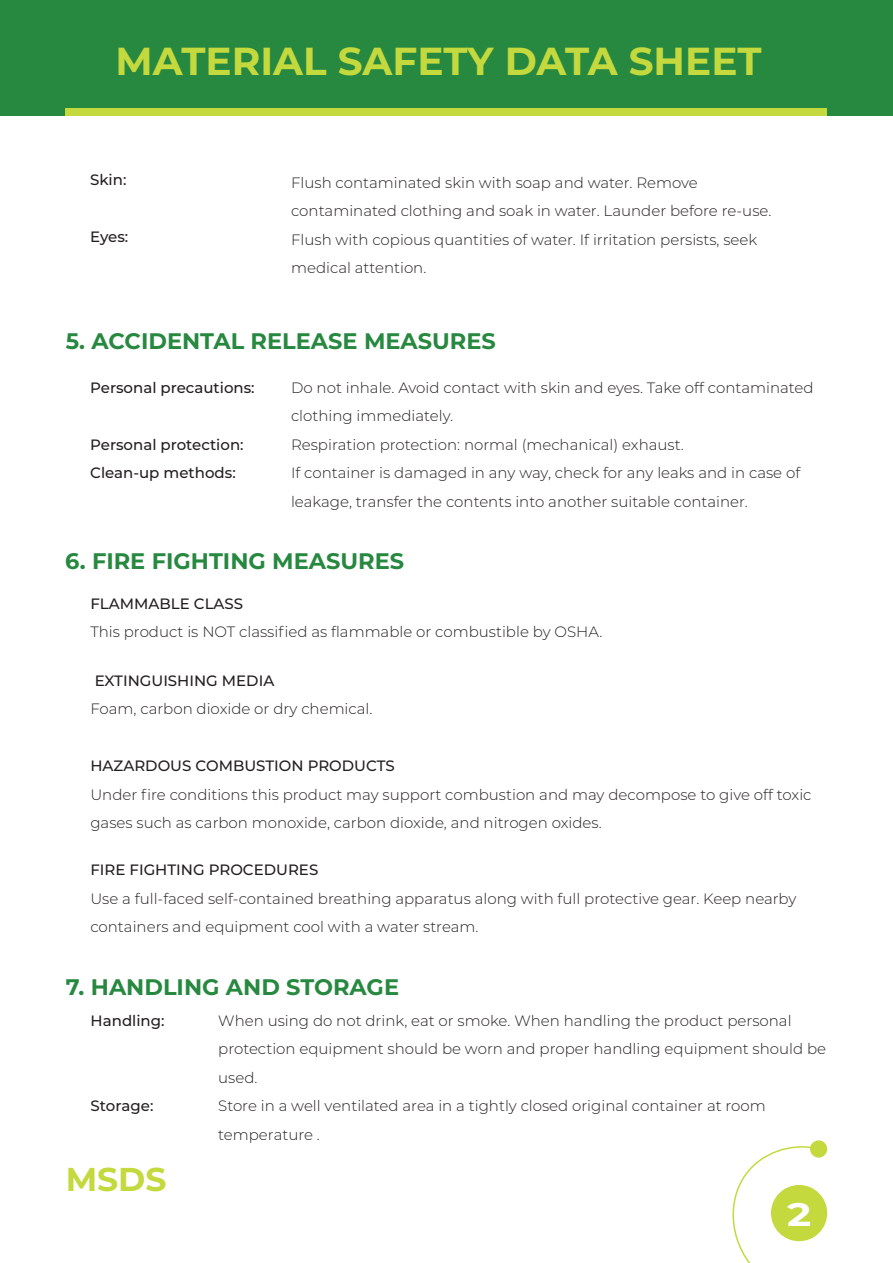
<style>
.page{position:relative;width:893px;height:1263px;background:#fff}
.page>*{position:absolute;margin:0;border:0;box-sizing:border-box;transform-origin:0 0}
.t1{font:700 39px "Montserrat";color:#c4d93e}
.t2{font:700 33px "Montserrat";color:#c4d93e}
.t3{font:700 32.55px "Montserrat";color:#fff;scale:1.25 1}
.t4{font:700 22.5px "Montserrat";color:#278840}
.t5{font:300 15px/28.5px "Montserrat";color:#231f20}
.t6{font:500 15px/28.5px "Montserrat";color:#231f20}
</style>
<div class="page">
<div style="left:0;top:0;width:893px;height:115px;background:#278840"></div>
<div style="left:66px;top:108px;width:761px;height:7px;background:#c4d93e"></div>
<div style="left:771px;top:1185px;width:56px;height:56px;background:#c4d93e;border-radius:50%"></div>
<div style="left:810px;top:1140px;width:17px;height:17px;background:#c4d93e;border-radius:50%"></div>
<svg style="left:732px;top:1142px;width:88px;height:121px"></svg>
<h1 class="t1" style="left:116px;top:33px;width:647px">MATERIAL SAFETY DATA SHEET</h1>
<p class="t6" style="left:90px;top:165px;width:38px">Skin:</p>
<p class="t6" style="left:90px;top:222px;width:40px">Eyes:</p>
<p class="t5" style="left:291px;top:168px;width:482px">Flush contaminated skin with soap and water. Remove contaminated clothing and soak in water. Launder before re-use.<br>Flush with copious quantities of water. If irritation persists, seek medical attention.</p>
<h3 class="t4" style="left:66px;top:325px;width:432px">5. ACCIDENTAL RELEASE MEASURES</h3>
<p class="t6" style="left:90px;top:372px;width:166px">Personal precautions:</p>
<p class="t6" style="left:90px;top:429px;width:155px">Personal protection:<br>Clean-up methods:</p>
<p class="t5" style="left:291px;top:373px;width:524px">Do not inhale. Avoid contact with skin and eyes. Take off contaminated clothing immediately.<br>Respiration protection: normal (mechanical) exhaust.<br>If container is damaged in any way, check for any leaks and in case of leakage, transfer the contents into another suitable container.</p>
<h3 class="t4" style="left:65px;top:545px;width:340px">6. FIRE FIGHTING MEASURES</h3>
<p class="t6" style="left:90px;top:588px;width:154px">FLAMMABLE CLASS</p>
<p class="t5" style="left:90px;top:617px;width:514px">This product is NOT classified as flammable or combustible by OSHA.</p>
<p class="t6" style="left:95px;top:665px;width:181px">EXTINGUISHING MEDIA</p>
<p class="t5" style="left:90px;top:694px;width:284px">Foam, carbon dioxide or dry chemical.</p>
<p class="t6" style="left:90px;top:751px;width:306px">HAZARDOUS COMBUSTION PRODUCTS</p>
<p class="t5" style="left:90px;top:779px;width:723px">Under fire conditions this product may support combustion and may decompose to give off toxic gases such as carbon monoxide, carbon dioxide, and nitrogen oxides.</p>
<p class="t6" style="left:90px;top:855px;width:229px">FIRE FIGHTING PROCEDURES</p>
<p class="t5" style="left:90px;top:884px;width:708px">Use a full-faced self-contained breathing apparatus along with full protective gear. Keep nearby containers and equipment cool with a water stream.</p>
<h3 class="t4" style="left:66px;top:970px;width:335px">7. HANDLING AND STORAGE</h3>
<p class="t6" style="left:91px;top:1005px;width:76px">Handling:</p>
<p class="t6" style="left:91px;top:1091px;width:64px">Storage:</p>
<h2 class="t2" style="left:66px;top:1155px;width:102px">MSDS</h2>
<p class="t5" style="left:218px;top:1005px;width:609px">When using do not drink, eat or smoke. When handling the product personal protection equipment should be worn and proper handling equipment should be used.<br>Store in a well ventilated area in a tightly closed original container at room temperature .</p>
<h3 class="t3" style="left:787px;top:1191px;width:21px">2</h3>
</div>
